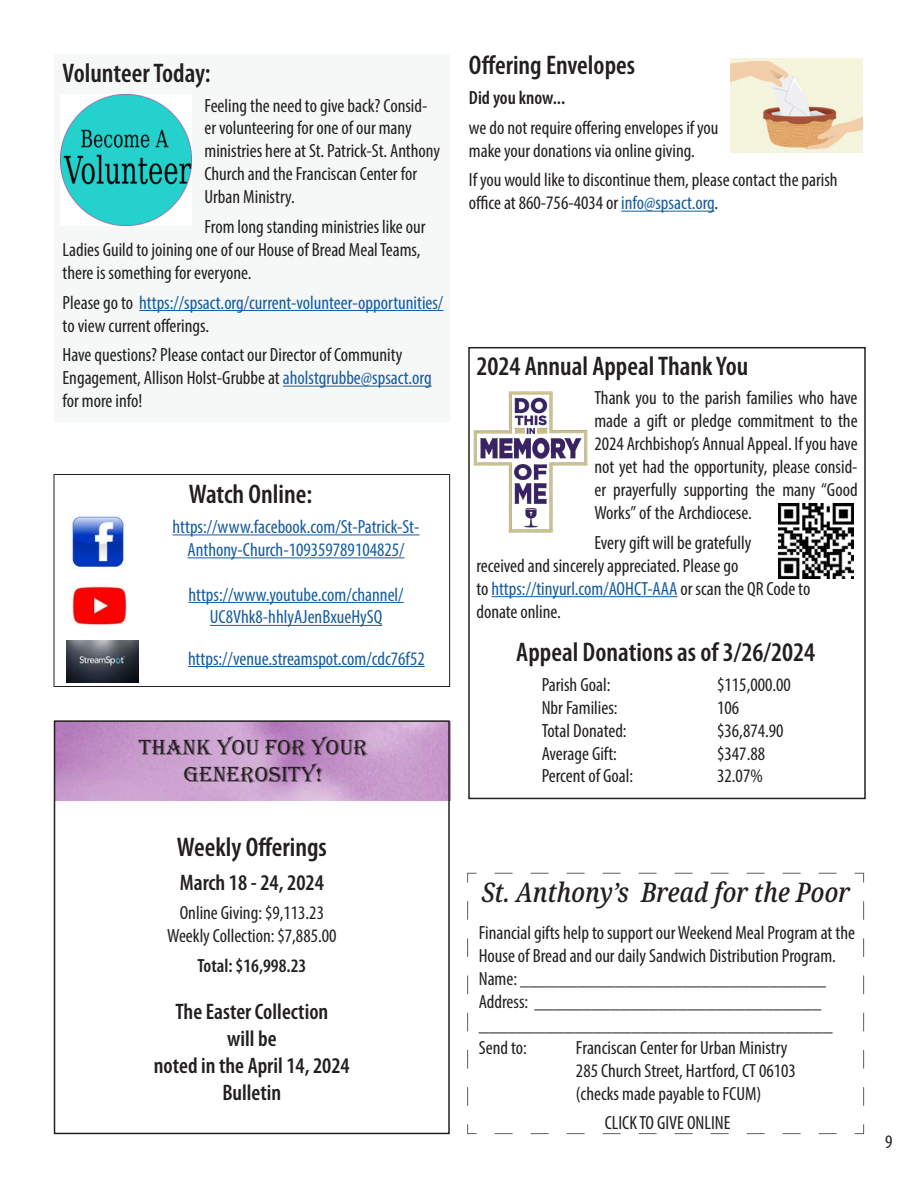
<style>
.page{position:relative;width:918px;height:1188px;background:#fff}
.page>*{position:absolute;margin:0;border:0;box-sizing:border-box;transform-origin:0 0}
.t1{font:600 condensed 27px "Myriad Pro";color:#231f20}
.t2{font:italic 500 condensed 27px "Noto Serif";color:#231f20}
.t3{font:600 condensed 22.5px/27px "Myriad Pro";color:#231f20;text-align:center}
.t4{font:22.5px/27px "Algerian";color:#231f20;text-align:center}
.t5{font:condensed 19.2px/23px "Myriad Pro";color:#231f20}
.t6{font:condensed 19.2px/23px "Myriad Pro";color:#175d9e;text-align:center}
.t7{font:600 condensed 19.2px "Myriad Pro";color:#231f20}
.s1{color:#231f20}
.s2{color:#175d9e}
</style>
<div class="page">
<div style="left:468px;top:347px;width:398px;height:452px;border:2px solid #231f20"></div>
<hr style="left:491px;top:596px;width:187px;height:1px;background:#175d9e">
<img style="left:779px;top:504px;width:74px;height:74px">
<img style="left:468px;top:385px;width:120px;height:155px">
<div style="left:54px;top:474px;width:396px;height:213px;border:1px solid #231f20"></div>
<img style="left:72px;top:516px;width:53px;height:53px">
<hr style="left:173px;top:534px;width:247px;height:1px;background:#175d9e">
<hr style="left:188px;top:557px;width:217px;height:1px;background:#175d9e">
<img style="left:72px;top:585px;width:55px;height:40px">
<hr style="left:188px;top:602px;width:216px;height:1px;background:#175d9e">
<hr style="left:210px;top:625px;width:172px;height:1px;background:#175d9e">
<img style="left:66px;top:641px;width:72px;height:41px">
<hr style="left:188px;top:666px;width:237px;height:1px;background:#175d9e">
<div style="left:54px;top:54px;width:396px;height:367px;background:#f6f7f7"></div>
<hr style="left:139px;top:310px;width:304px;height:1px;background:#175d9e">
<hr style="left:283px;top:386px;width:149px;height:1px;background:#175d9e">
<img style="left:60px;top:95px;width:131px;height:130px">
<hr style="left:621px;top:211px;width:93px;height:1px;background:#175d9e">
<img style="left:730px;top:58px;width:133px;height:94px">
<svg style="left:467px;top:872px;width:397px;height:262px"></svg>
<div style="left:54px;top:720px;width:396px;height:414px;border:2px solid #231f20"></div>
<p class="t1" style="left:63px;top:56px;width:149px">Volunteer Today:</p>
<p class="t5" style="left:205px;top:93px;width:237px">Feeling the need to give back? Consid&shy;er volunteering for one of our many ministries here at St. Patrick-St. Anthony Church and the Franciscan Center for Urban Ministry.</p>
<p class="t5" style="left:63px;top:215px;width:364px;text-indent:142px">From long standing ministries like our<br>Ladies Guild to joining one of our House of Bread Meal Teams, there is something for everyone.</p>
<p class="t6" style="left:63px;top:291px;width:382px;text-align:left"><span class="s1">Please go to</span> https://spsact.org/current-volunteer-opportunities/ <span class="s1">to view current offerings.</span></p>
<p class="t5" style="left:63px;top:343px;width:371px">Have questions? Please contact our Director of Community<br>Engagement, Allison Holst-Grubbe at <span class="s2">aholstgrubbe@spsact.org </span>for more info!</p>
<p class="t1" style="left:189px;top:477px;width:125px">Watch Online:</p>
<p class="t6" style="left:173px;top:515px;width:248px">https://www.facebook.com/St-Patrick-St-<br>Anthony-Church-109359789104825/</p>
<p class="t6" style="left:188px;top:582px;width:217px">https://www.youtube.com/channel/<br>UC8Vhk8-hhlyAJenBxueHySQ</p>
<p class="t6" style="left:188px;top:647px;width:238px">https://venue.streamspot.com/cdc76f52</p>
<p class="t4" style="left:139px;top:734px;width:231px">THANK YOU FOR YOUR<br>GENEROSITY!</p>
<p class="t1" style="left:177px;top:830px;width:152px">Weekly Offerings</p>
<p class="t3" style="left:180px;top:868px;width:146px">March 18 - 24, 2024</p>
<p class="t5" style="left:167px;top:901px;width:171px;text-align:center">Online Giving: $9,113.23<br>Weekly Collection: $7,885.00</p>
<p class="t7" style="left:197px;top:954px;width:110px">Total: $16,998.23</p>
<p class="t3" style="left:175px;top:998px;width:154px">The Easter Collection</p>
<p class="t3" style="left:227px;top:1025px;width:51px">will be</p>
<p class="t3" style="left:154px;top:1052px;width:197px">noted in the April 14, 2024<br>Bulletin</p>
<p class="t1" style="left:469px;top:49px;width:168px">Offering Envelopes</p>
<p class="t7" style="left:469px;top:86px;width:98px">Did you know...</p>
<p class="t5" style="left:469px;top:116px;width:251px">we do not require offering envelopes if you make your donations via online giving.</p>
<p class="t5" style="left:469px;top:168px;width:370px">If you would like to discontinue them, please contact the parish office at 860-756-4034 or <span class="s2">info@spsact.org</span>.</p>
<p class="t1" style="left:476px;top:349px;width:273px">2024 Annual Appeal Thank You</p>
<p class="t5" style="left:594px;top:386px;width:265px;text-align:justify">Thank you to the parish families who have made a gift or pledge commitment to the 2024 Archbishop’s Annual Appeal. If you have not yet had the opportunity, please consid&shy;er prayerfully supporting the many “Good Works” of the Archdiocese.</p>
<p class="t5" style="left:476px;top:531px;width:335px;text-indent:118px">Every gift will be gratefully<br>received and sincerely appreciated. Please go<br>to <span class="s2">https://tinyurl.com/AOHCT-AAA</span> or scan the QR Code to donate online.</p>
<p class="t1" style="left:516px;top:635px;width:300px">Appeal Donations as of 3/26/2024</p>
<p class="t5" style="left:542px;top:673px;width:70px">Parish Goal:</p>
<p class="t5" style="left:717px;top:673px;width:75px">$115,000.00</p>
<p class="t5" style="left:542px;top:696px;width:77px">Nbr Families:</p>
<p class="t5" style="left:717px;top:696px;width:24px">106</p>
<p class="t5" style="left:542px;top:719px;width:86px">Total Donated:</p>
<p class="t5" style="left:717px;top:719px;width:68px">$36,874.90</p>
<p class="t5" style="left:542px;top:741px;width:77px">Average Gift:</p>
<p class="t5" style="left:717px;top:741px;width:49px">$347.88</p>
<p class="t5" style="left:542px;top:764px;width:93px">Percent of Goal:</p>
<p class="t5" style="left:717px;top:764px;width:47px">32.07%</p>
<p class="t2" style="left:481px;top:874px;width:370px">St. Anthony’s Bread for the Poor</p>
<p class="t5" style="left:479px;top:921px;width:378px">Financial gifts help to support our Weekend Meal Program at the House of Bread and our daily Sandwich Distribution Program.<br>Name: ________________________________ Address: ______________________________ _____________________________________ Send to:</p>
<p class="t5" style="left:576px;top:1036px;width:221px">Franciscan Center for Urban Ministry<br>285 Church Street, Hartford, CT 06103 (checks made payable to FCUM)</p>
<p class="t5" style="left:605px;top:1111px;width:127px">CLICK TO GIVE ONLINE</p>
<p class="t5" style="left:885px;top:1130px;width:9px">9</p>
</div>
